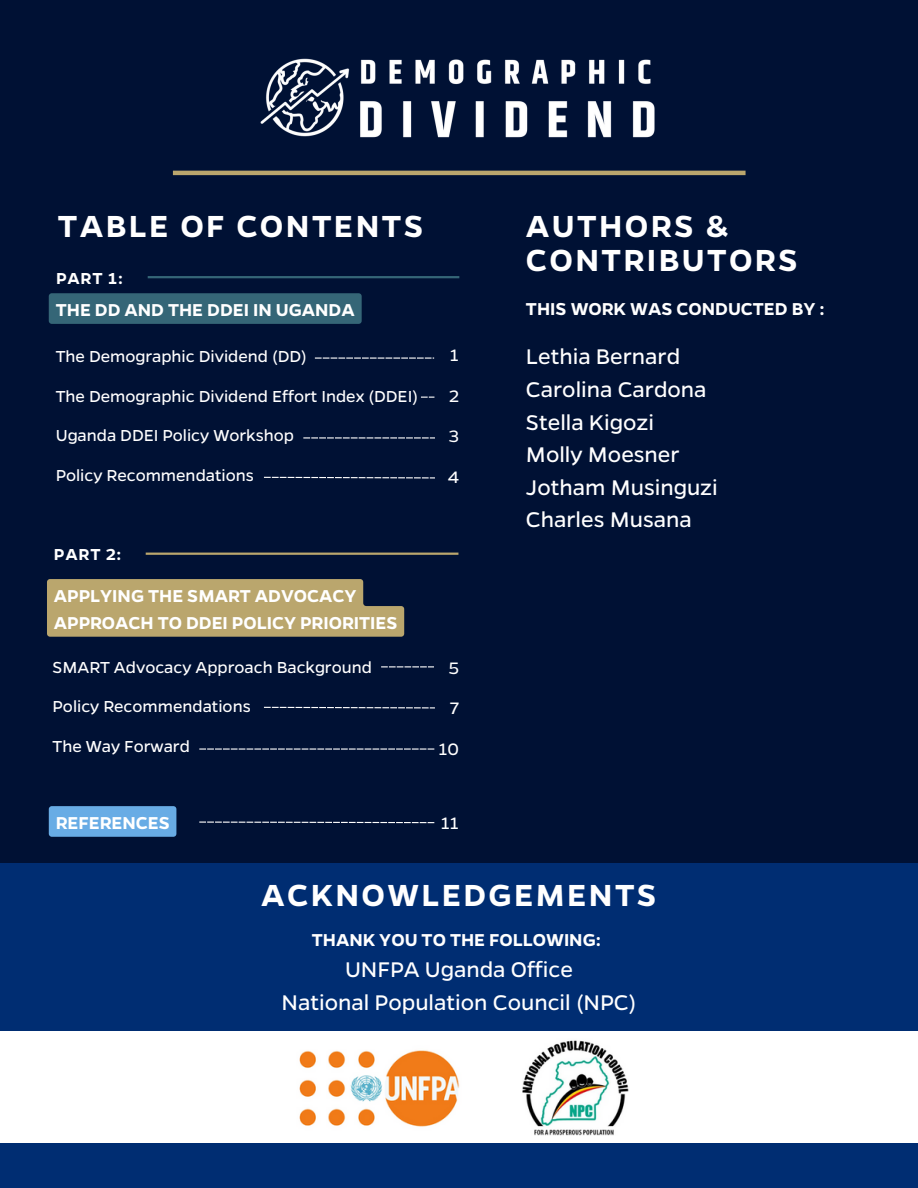
<style>
.page{position:relative;width:918px;height:1188px;background:#001134}
.page>*{position:absolute;margin:0;border:0;box-sizing:border-box;transform-origin:0 0}
.t1{font:600 34.5px/33.8px "Gentona";letter-spacing:.07em;color:#fff}
.t2{font:24px "Gentona";color:#fff}
.t3{font:600 19.5px/27px "Gentona";color:#fff}
.t4{font:18.75px "Gentona";color:#fff}
.t5{font:18px "Gentona";color:#fff}
.t6{font:600 18px "Gentona";letter-spacing:.05em;color:#fff}
</style>
<div class="page">
<hr style="left:173px;top:171px;width:573px;height:4px;background:#baa66d">
<img style="left:260px;top:58px;width:395px;height:80px">
<svg style="left:315px;top:358px;width:119px;height:1px"></svg>
<hr style="left:148px;top:276px;width:311px;height:2px;background:#356677">
<hr style="left:146px;top:553px;width:312px;height:2px;background:#baa66d">
<div style="left:0;top:863px;width:918px;height:325px;background:#002d72"></div>
<svg style="left:421px;top:397px;width:13px;height:1px"></svg>
<svg style="left:303px;top:437px;width:132px;height:2px"></svg>
<svg style="left:264px;top:477px;width:171px;height:1px"></svg>
<svg style="left:381px;top:666px;width:53px;height:1px"></svg>
<svg style="left:264px;top:707px;width:171px;height:1px"></svg>
<svg style="left:199px;top:748px;width:235px;height:2px"></svg>
<svg style="left:199px;top:822px;width:235px;height:1px"></svg>
<div style="left:0;top:1031px;width:918px;height:112px;background:#fff"></div>
<img style="left:522px;top:1040px;width:107px;height:95px">
<img style="left:299px;top:1050px;width:161px;height:77px">
<div style="left:49px;top:293px;width:313px;height:31px;background:#356677"></div>
<svg style="left:47px;top:579px;width:357px;height:58px"></svg>
<div style="left:49px;top:806px;width:127px;height:31px;background:#68ace5"></div>
<p class="t1" style="left:58px;top:207px;width:367px">TABLE OF CONTENTS</p>
<p class="t6" style="left:56px;top:266px;width:68px">PART 1:</p>
<p class="t3" style="left:56px;top:295px;width:300px">THE DD AND THE DDEI IN UGANDA</p>
<p class="t5" style="left:56px;top:345px;width:253px">The Demographic Dividend (DD)</p>
<p class="t5" style="left:56px;top:384px;width:364px">The Demographic Dividend Effort Index (DDEI)</p>
<p class="t5" style="left:56px;top:424px;width:240px">Uganda DDEI Policy Workshop</p>
<p class="t5" style="left:56px;top:463px;width:200px">Policy Recommendations</p>
<p class="t4" style="left:450px;top:343px;width:11px">1</p>
<p class="t4" style="left:449px;top:384px;width:11px">2</p>
<p class="t4" style="left:449px;top:424px;width:11px">3</p>
<p class="t4" style="left:448px;top:465px;width:13px">4</p>
<p class="t6" style="left:54px;top:543px;width:69px">PART 2:</p>
<p class="t3" style="left:54px;top:581px;width:345px">APPLYING THE SMART ADVOCACY<br>APPROACH TO DDEI POLICY PRIORITIES</p>
<p class="t5" style="left:53px;top:655px;width:321px">SMART Advocacy Approach Background</p>
<p class="t5" style="left:53px;top:695px;width:200px">Policy Recommendations</p>
<p class="t5" style="left:53px;top:734px;width:139px">The Way Forward</p>
<p class="t3" style="left:56px;top:808px;width:116px">REFERENCES</p>
<p class="t4" style="left:449px;top:655px;width:12px">5</p>
<p class="t4" style="left:450px;top:696px;width:10px">7</p>
<p class="t4" style="left:438px;top:736px;width:22px">10</p>
<p class="t4" style="left:441px;top:811px;width:20px">11</p>
<p class="t1" style="left:526px;top:207px;width:273px">AUTHORS &amp;<br>CONTRIBUTORS</p>
<p class="t3" style="left:526px;top:294px;width:300px">THIS WORK WAS CONDUCTED BY :</p>
<p class="t2" style="left:526px;top:341px;width:156px">Lethia Bernard</p>
<p class="t2" style="left:526px;top:374px;width:182px">Carolina Cardona</p>
<p class="t2" style="left:526px;top:406px;width:130px">Stella Kigozi</p>
<p class="t2" style="left:526px;top:439px;width:155px">Molly Moesner</p>
<p class="t2" style="left:526px;top:472px;width:193px">Jotham Musinguzi</p>
<p class="t2" style="left:526px;top:504px;width:167px">Charles Musana</p>
<p class="t1" style="left:261px;top:876px;width:397px">ACKNOWLEDGEMENTS</p>
<p class="t3" style="left:312px;top:925px;width:291px">THANK YOU TO THE FOLLOWING:</p>
<p class="t2" style="left:345px;top:954px;width:229px">UNFPA Uganda Office</p>
<p class="t2" style="left:282px;top:987px;width:356px">National Population Council (NPC)</p>
</div>
